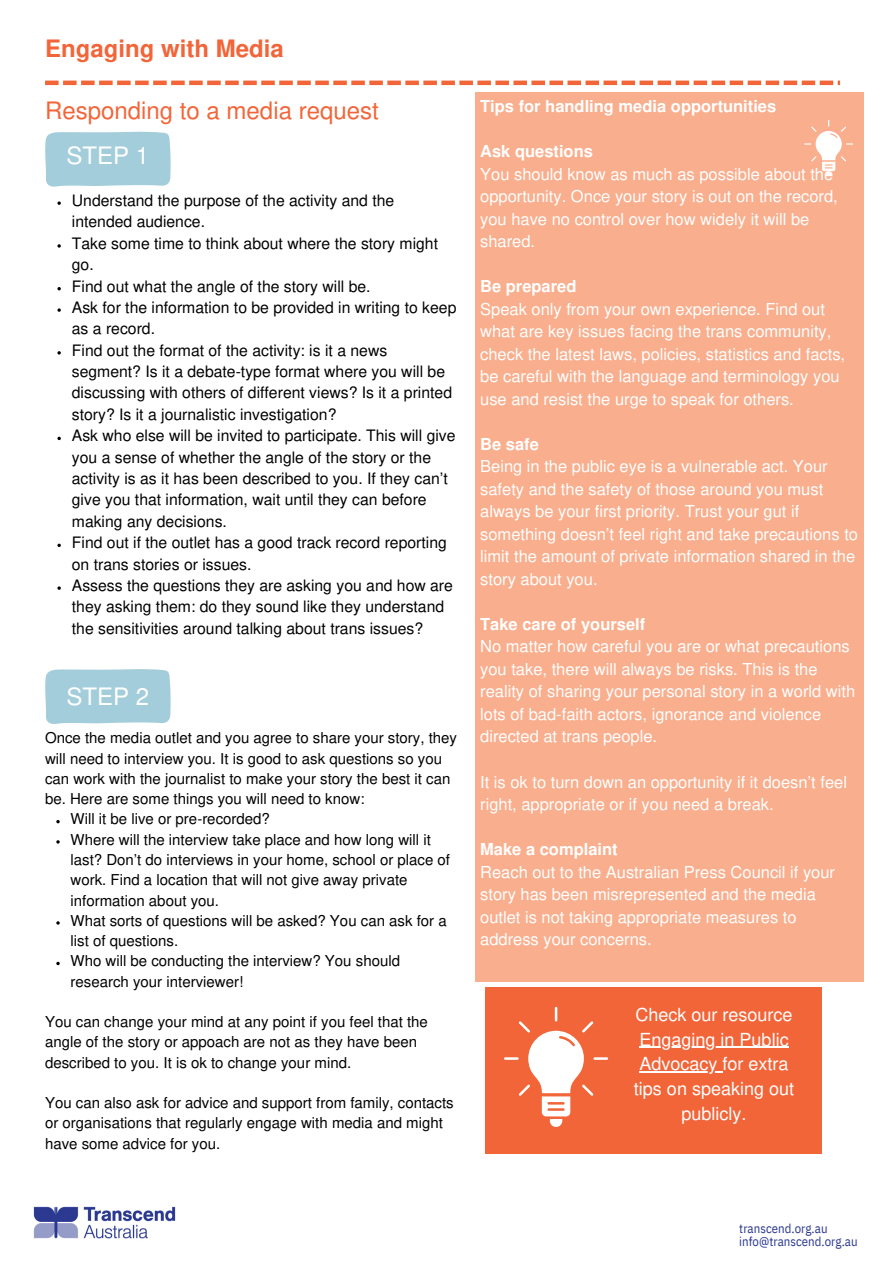
<style>
.page{position:relative;width:894px;height:1264px;background:#fff}
.page>*{position:absolute;margin:0;border:0;box-sizing:border-box;transform-origin:0 0}
.t1{font:24px "Nimbus San L";color:#f26539}
.t2{font:700 24px "Nimbus San L";color:#f26539}
.t3{font:24px "Nimbus San L";color:#fff}
.t4{font:18px/24.8px "Nimbus San L";color:#fff;text-align:center}
.t5{font:16.5px/22.5px "Nimbus San L";color:#fff}
.t6{font:700 16.5px "Nimbus San L";color:#fff}
.t7{font:15.75px/21.3px "Nimbus San L";color:#000}
.t8{font:15px/20.2px "Nimbus San L";color:#000}
.t9{font:12.75px "IBM Plex Sans Cond";letter-spacing:.005em;color:#2b3990}
.s1{font-weight:700}
</style>
<div class="page">
<div style="left:475px;top:92px;width:388px;height:889px;background:#f9ae8d"></div>
<svg style="left:804px;top:120px;width:48px;height:56px"></svg>
<svg style="left:45px;top:81px;width:794px;height:4px"></svg>
<svg style="left:45px;top:131px;width:126px;height:56px;background:#a8d0dd"></svg>
<svg style="left:57px;top:201px;width:4px;height:4px"></svg>
<svg style="left:57px;top:244px;width:4px;height:4px"></svg>
<svg style="left:57px;top:287px;width:4px;height:3px"></svg>
<svg style="left:57px;top:308px;width:4px;height:4px"></svg>
<svg style="left:57px;top:351px;width:4px;height:3px"></svg>
<svg style="left:57px;top:437px;width:4px;height:3px"></svg>
<svg style="left:57px;top:543px;width:4px;height:4px"></svg>
<svg style="left:57px;top:586px;width:4px;height:4px"></svg>
<div style="left:45px;top:669px;width:126px;height:55px;background:#a3cddb"></div>
<svg style="left:56px;top:820px;width:4px;height:3px"></svg>
<svg style="left:56px;top:840px;width:4px;height:3px"></svg>
<svg style="left:56px;top:921px;width:4px;height:3px"></svg>
<svg style="left:56px;top:961px;width:4px;height:4px"></svg>
<img style="left:33px;top:1206px;width:143px;height:33px">
<div style="left:485px;top:987px;width:336px;height:166px;background:#f26539"></div>
<svg style="left:504px;top:1006px;width:104px;height:120px"></svg>
<hr style="left:639px;top:1046px;width:149px;height:1px;background:#fff">
<hr style="left:639px;top:1071px;width:83px;height:1px;background:#fff">
<h5 class="t2" style="left:45px;top:39px;width:240px">Engaging with Media</h5>
<h5 class="t1" style="left:45px;top:101px;width:335px">Responding to a media request</h5>
<p class="t3" style="left:66px;top:146px;width:84px">STEP 1</p>
<p class="t7" style="left:72px;top:192px;width:324px">Understand the purpose of the activity and the intended audience.</p>
<p class="t7" style="left:72px;top:234px;width:367px">Take some time to think about where the story might go.</p>
<p class="t7" style="left:72px;top:277px;width:300px">Find out what the angle of the story will be.</p>
<p class="t7" style="left:72px;top:299px;width:386px">Ask for the information to be provided in writing to keep as a record.</p>
<p class="t7" style="left:72px;top:341px;width:381px">Find out the format of the activity: is it a news segment? Is it a debate-type format where you will be discussing with others of different views? Is it a printed story? Is it a journalistic investigation?</p>
<p class="t7" style="left:72px;top:427px;width:385px">Ask who else will be invited to participate. This will give you a sense of whether the angle of the story or the activity is as it has been described to you. If they can’t give you that information, wait until they can before making any decisions.</p>
<h1 class="t7" style="left:72px;top:534px;width:376px">Find out if the outlet has a good track record reporting on trans stories or issues.</h1>
<h6 class="t7" style="left:72px;top:576px;width:382px">Assess the questions they are asking you and how are they asking them: do they sound like they understand the sensitivities around talking about trans issues?</h6>
<p class="t3" style="left:66px;top:687px;width:84px">STEP 2</p>
<p class="t8" style="left:45px;top:730px;width:413px">Once the media outlet and you agree to share your story, they will need to interview you. It is good to ask questions so you can work with the journalist to make your story the best it can be. Here are some things you will need to know:</p>
<p class="t8" style="left:71px;top:811px;width:201px">Will it be live or pre-recorded?</p>
<p class="t8" style="left:71px;top:831px;width:381px">Where will the interview take place and how long will it last? Don’t do interviews in your home, school or place of work. Find a location that will not give away private information about you.</p>
<h6 class="t8" style="left:71px;top:912px;width:377px">What sorts of questions will be asked? You can ask for a list of questions.</h6>
<h6 class="t8" style="left:71px;top:952px;width:331px">Who will be conducting the interview? You should research your interviewer!</h6>
<h4 class="t8" style="left:45px;top:1013px;width:384px">You can change your mind at any point if you feel that the angle of the story or appoach are not as they have been described to you. It is ok to change your mind.</h4>
<h5 class="t8" style="left:45px;top:1094px;width:410px">You can also ask for advice and support from family, contacts or organisations that regularly engage with media and might have some advice for you.</h5>
<h2 class="t6" style="left:480px;top:100px;width:297px">Tips for handling media opportunities</h2>
<p class="t5" style="left:480px;top:142px;width:359px"><span class="s1">Ask questions<br></span>You should know as much as possible about the opportunity. Once your story is out on the record, you have no control over how widely it will be shared.</p>
<h3 class="t5" style="left:480px;top:277px;width:366px"><span class="s1">Be prepared<br></span>Speak only from your own experience. Find out what are key issues facing the trans community, check the latest laws, policies, statistics and facts, be careful with the language and terminology you use and resist the urge to speak for others.</h3>
<p class="t5" style="left:480px;top:435px;width:379px"><span class="s1">Be safe<br></span>Being in the public eye is a vulnerable act. Your safety and the safety of those around you must always be your first priority. Trust your gut if something doesn’t feel right and take precautions to limit the amount of private information shared in the story about you.</p>
<h1 class="t5" style="left:480px;top:615px;width:376px"><span class="s1">Take care of yourself<br></span>No matter how careful you are or what precautions you take, there will always be risks. This is the reality of sharing your personal story in a world with lots of bad-faith actors, ignorance and violence directed at trans people.</h1>
<p class="t5" style="left:480px;top:772px;width:368px">It is ok to turn down an opportunity if it doesn’t feel right, appropriate or if you need a break.</p>
<p class="t5" style="left:480px;top:840px;width:356px"><span class="s1">Make a complaint<br></span>Reach out to the Australian Press Council if your story has been misrepresented and the media outlet is not taking appropriate measures to address your concerns.</p>
<h5 class="t4" style="left:635px;top:1004px;width:159px">Check our resource</h5>
<p class="t4" style="left:639px;top:1029px;width:151px">Engaging in Public</p>
<p class="t4" style="left:633px;top:1053px;width:162px">Advocacy for extra tips on speaking out publicly.</p>
<h5 class="t9" style="left:739px;top:1219px;width:90px">transcend.org.au</h5>
<h5 class="t9" style="left:739px;top:1232px;width:120px">info@transcend.org.au</h5>
</div>
